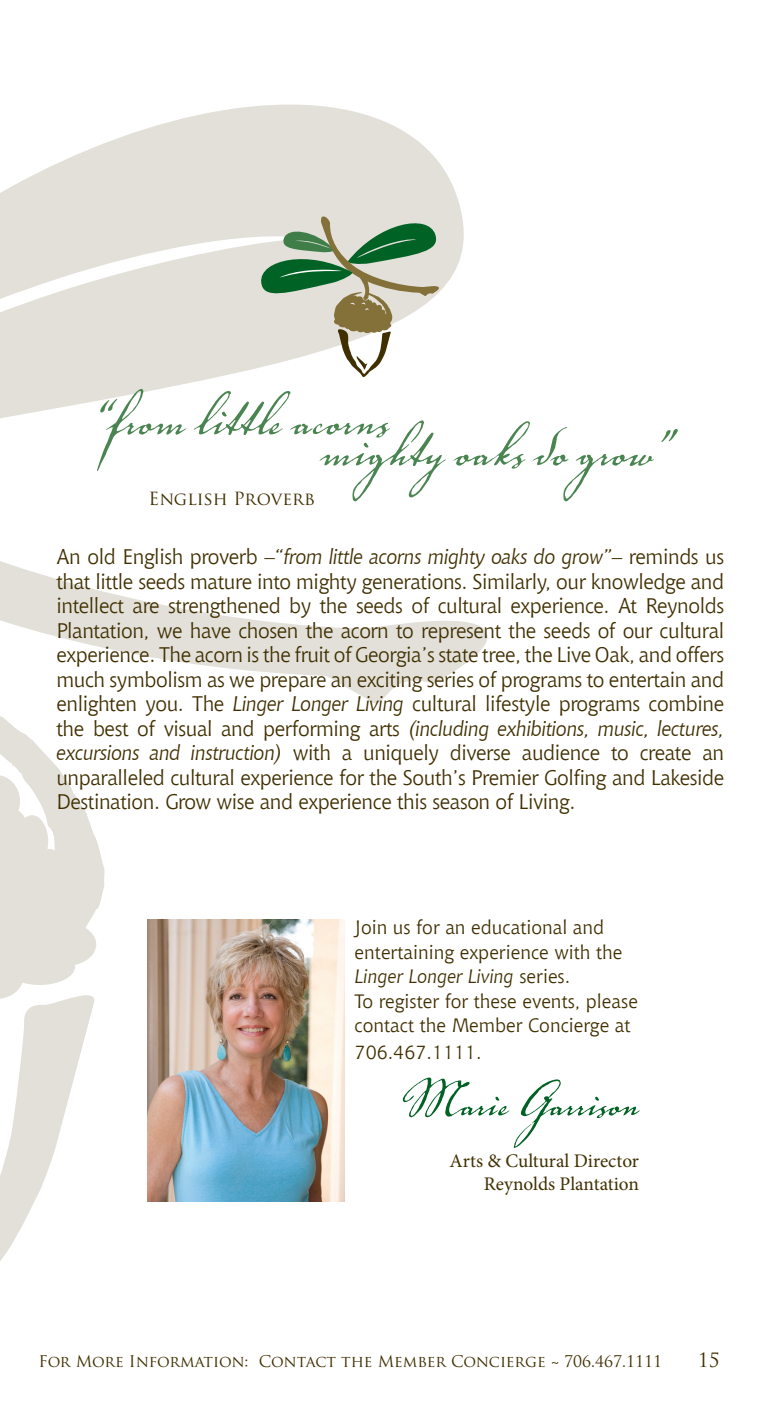
<style>
.page{position:relative;width:772px;height:1418px;background:#fff}
.page>*{position:absolute;margin:0;border:0;box-sizing:border-box;transform-origin:0 0}
.t1{font:85.05px "Voluta Script";color:#4a8551}
.t2{font:70px "Voluta Script";color:#006224}
.t3{font:21px/24.5px "Chianti BT";letter-spacing:-.02em;color:#402f00;text-align:justify}
.t4{font:19.25px/24.5px "Chianti BT";color:#402f00}
.t5{font:19.25px/23.1px "Minion Pro";color:#402f00;text-align:right}
.t6{font:19.25px "Trajan Pro";color:#402f00}
.t7{font:17.68px "Trajan Pro";color:#402f00}
.t8{font:15.75px "Trajan Pro";color:#402f00}
.s1{font-style:italic}
</style>
<div class="page">
<svg style="left:0;top:104px;width:488px;height:869px"></svg>
<svg style="left:0;top:973px;width:95px;height:288px"></svg>
<svg style="left:259px;top:213px;width:182px;height:164px"></svg>
<img style="left:147px;top:919px;width:198px;height:282px">
<h1 class="t1" style="left:89px;top:354px;width:302px">“from little acorns</h1>
<h1 class="t1" style="left:320px;top:385px;width:357px">mighty oaks do grow”</h1>
<p class="t7" style="left:149px;top:487px;width:168px">English Proverb</p>
<p class="t3" style="left:56px;top:544px;width:669px">An old English proverb –<span class="s1">“from little acorns mighty oaks do grow”</span>– reminds us that little seeds mature into mighty generations. Similarly, our knowledge and intellect are strengthened by the seeds of cultural experience. At Reynolds Plantation, we have chosen the acorn to represent the seeds of our cultural experience. The acorn is the fruit of Georgia’s state tree, the Live Oak, and offers much symbolism as we prepare an exciting series of programs to entertain and enlighten you. The <span class="s1">Linger Longer Living</span> cultural lifestyle programs combine the best of visual and performing arts <span class="s1">(including exhibitions, music, lectures, excursions and instruction)</span> with a uniquely diverse audience to create an unparalleled cultural experience for the South’s Premier Golfing and Lakeside Destination. Grow wise and experience this season of Living.</p>
<p class="t4" style="left:355px;top:915px;width:285px">Join us for an educational and entertaining experience with the<br><span class="s1">Linger Longer Living</span> series.<br>To register for these events, please contact the Member Concierge at</p>
<p class="t4" style="left:355px;top:1039px;width:129px">706.467.1111.</p>
<h2 class="t2" style="left:394px;top:1049px;width:246px">Marie Garrison</h2>
<p class="t5" style="left:449px;top:1149px;width:191px">Arts &amp; Cultural Director<br>Reynolds Plantation</p>
<p class="t8" style="left:38px;top:1351px;width:625px">For More Information: Contact the Member Concierge ~ 706.467.1111</p>
<p class="t6" style="left:698px;top:1348px;width:23px">15</p>
</div>
